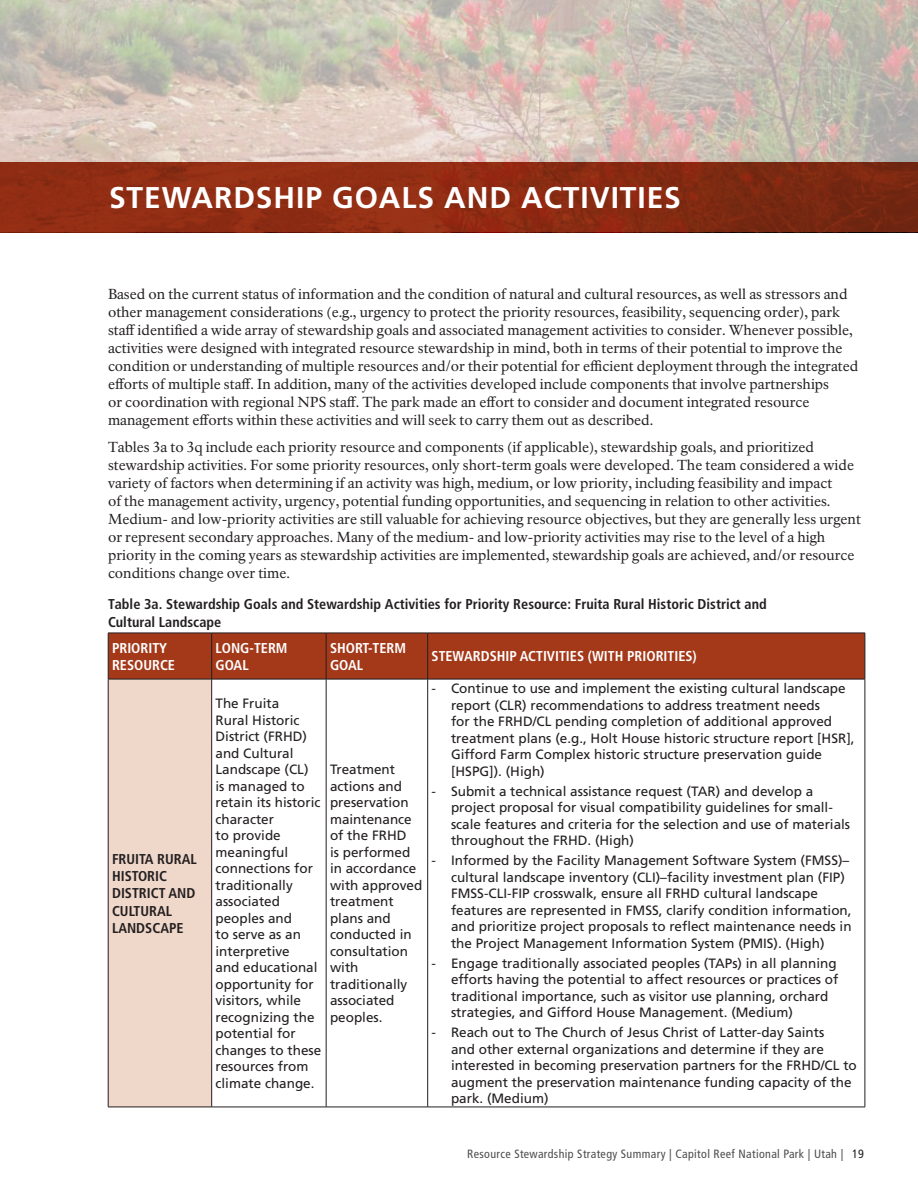
<style>
.page{position:relative;width:918px;height:1188px;background:#fff}
.page>*{position:absolute;margin:0;border:0;box-sizing:border-box;transform-origin:0 0}
.t1{font:700 30px "Frutiger LT Std";letter-spacing:.03em;color:#fff}
.t2{font:14.25px/18px "NPS Rawlinson OT";color:#231f20}
.t3{font:700 condensed 14.25px/17.2px "Frutiger LT Std";color:#231f20}
.t4{font:700 condensed 14.25px/17.2px "Frutiger LT Std";color:#fff}
.t5{font:13.5px/16.5px "Frutiger LT Std";color:#231f20}
.t6{font:condensed 12px "Frutiger LT Std";letter-spacing:.03em;color:#4b4c4d}
.s1{color:#231f20}
</style>
<div class="page">
<svg style="left:0;top:0;width:918px;height:162px;background:#cfc3b7"></svg>
<svg style="left:0;top:162px;width:918px;height:70px;background:#892b12"></svg>
<div style="left:109px;top:634px;width:756px;height:45px;background:#a4391a"></div>
<div style="left:108px;top:679px;width:104px;height:428px;background:#efd7c9"></div>
<hr style="left:108px;top:633px;width:104px;height:1px;background:#231f20">
<hr style="left:108px;top:633px;width:1px;height:46px;background:#231f20">
<hr style="left:212px;top:633px;width:114px;height:1px;background:#231f20">
<hr style="left:211px;top:633px;width:1px;height:46px;background:#231f20">
<hr style="left:326px;top:633px;width:102px;height:1px;background:#231f20">
<hr style="left:326px;top:633px;width:1px;height:46px;background:#231f20">
<hr style="left:428px;top:633px;width:437px;height:1px;background:#231f20">
<hr style="left:427px;top:633px;width:1px;height:46px;background:#231f20">
<hr style="left:865px;top:633px;width:1px;height:46px;background:#231f20">
<hr style="left:108px;top:679px;width:104px;height:1px;background:#231f20">
<hr style="left:108px;top:679px;width:1px;height:428px;background:#231f20">
<hr style="left:212px;top:679px;width:114px;height:1px;background:#231f20">
<hr style="left:211px;top:679px;width:1px;height:428px;background:#231f20">
<hr style="left:326px;top:679px;width:102px;height:1px;background:#231f20">
<hr style="left:326px;top:679px;width:1px;height:428px;background:#231f20">
<hr style="left:428px;top:679px;width:437px;height:1px;background:#231f20">
<hr style="left:427px;top:679px;width:1px;height:428px;background:#231f20">
<hr style="left:865px;top:679px;width:1px;height:428px;background:#231f20">
<hr style="left:212px;top:1107px;width:114px;height:1px;background:#231f20">
<hr style="left:326px;top:1107px;width:102px;height:1px;background:#231f20">
<hr style="left:428px;top:1107px;width:437px;height:1px;background:#231f20">
<hr style="left:108px;top:1107px;width:104px;height:1px;background:#231f20">
<h1 class="t1" style="left:109px;top:180px;width:573px">STEWARDSHIP GOALS AND ACTIVITIES</h1>
<p class="t2" style="left:108px;top:285px;width:752px">Based on the current status of information and the condition of natural and cultural resources, as well as stressors and other management considerations (e.g., urgency to protect the priority resources, feasibility, sequencing order), park staff identified a wide array of stewardship goals and associated management activities to consider. Whenever possible, activities were designed with integrated resource stewardship in mind, both in terms of their potential to improve the condition or understanding of multiple resources and/or their potential for efficient deployment through the integrated efforts of multiple staff. In addition, many of the activities developed include components that involve partnerships<br>or coordination with regional NPS staff. The park made an effort to consider and document integrated resource management efforts within these activities and will seek to carry them out as described.</p>
<p class="t2" style="left:108px;top:438px;width:754px">Tables 3a to 3q include each priority resource and components (if applicable), stewardship goals, and prioritized stewardship activities. For some priority resources, only short-term goals were developed. The team considered a wide variety of factors when determining if an activity was high, medium, or low priority, including feasibility and impact<br>of the management activity, urgency, potential funding opportunities, and sequencing in relation to other activities.<br>Medium- and low-priority activities are still valuable for achieving resource objectives, but they are generally less urgent or represent secondary approaches. Many of the medium- and low-priority activities may rise to the level of a high priority in the coming years as stewardship activities are implemented, stewardship goals are achieved, and/or resource conditions change over time.</p>
<p class="t3" style="left:108px;top:595px;width:660px;line-height:18px">Table 3a. Stewardship Goals and Stewardship Activities for Priority Resource: Fruita Rural Historic District and<br>Cultural Landscape</p>
<p class="t4" style="left:112px;top:639px;width:65px">PRIORITY<br>RESOURCE</p>
<p class="t4" style="left:216px;top:639px;width:74px">LONG-TERM<br>GOAL</p>
<p class="t4" style="left:330px;top:639px;width:78px">SHORT-TERM<br>GOAL</p>
<p class="t4" style="left:432px;top:648px;width:267px">STEWARDSHIP ACTIVITIES (WITH PRIORITIES)</p>
<p class="t3" style="left:112px;top:850px;width:86px">FRUITA RURAL<br>HISTORIC<br>DISTRICT AND<br>CULTURAL<br>LANDSCAPE</p>
<p class="t5" style="left:216px;top:695px;width:107px">The Fruita<br>Rural Historic<br>District (FRHD) and Cultural<br>Landscape (CL)<br>is managed to retain its historic character<br>to provide meaningful connections for traditionally associated peoples and<br>to serve as an interpretive<br>and educational opportunity for visitors, while recognizing the potential for changes to these resources from climate change.</p>
<p class="t5" style="left:330px;top:761px;width:94px">Treatment actions and preservation maintenance of the FRHD<br>is performed in accordance with approved treatment plans and conducted in consultation with traditionally associated peoples.</p>
<p class="t5" style="left:451px;top:680px;width:405px;text-indent:-20px">- Continue to use and implement the existing cultural landscape report (CLR) recommendations to address treatment needs<br>for the FRHD/CL pending completion of additional approved treatment plans (e.g., Holt House historic structure report [HSR], Gifford Farm Complex historic structure preservation guide [HSPG]). (High)</p>
<p class="t5" style="left:451px;top:783px;width:401px;text-indent:-20px">- Submit a technical assistance request (TAR) and develop a project proposal for visual compatibility guidelines for small&shy;scale features and criteria for the selection and use of materials throughout the FRHD. (High)</p>
<p class="t5" style="left:451px;top:852px;width:402px;text-indent:-20px">- Informed by the Facility Management Software System (FMSS)– cultural landscape inventory (CLI)–facility investment plan (FIP)<br>FMSS-CLI-FIP crosswalk, ensure all FRHD cultural landscape features are represented in FMSS, clarify condition information, and prioritize project proposals to reflect maintenance needs in the Project Management Information System (PMIS). (High)</p>
<p class="t5" style="left:451px;top:955px;width:389px;text-indent:-20px">- Engage traditionally associated peoples (TAPs) in all planning efforts having the potential to affect resources or practices of traditional importance, such as visitor use planning, orchard strategies, and Gifford House Management. (Medium)</p>
<p class="t5" style="left:451px;top:1024px;width:407px;text-indent:-20px">- Reach out to The Church of Jesus Christ of Latter-day Saints<br>and other external organizations and determine if they are interested in becoming preservation partners for the FRHD/CL to augment the preservation maintenance funding capacity of the park. (Medium)</p>
<p class="t6" style="left:467px;top:1147px;width:398px">Resource Stewardship Strategy Summary | Capitol Reef National Park | Utah | <span class="s1">19</span></p>
</div>
